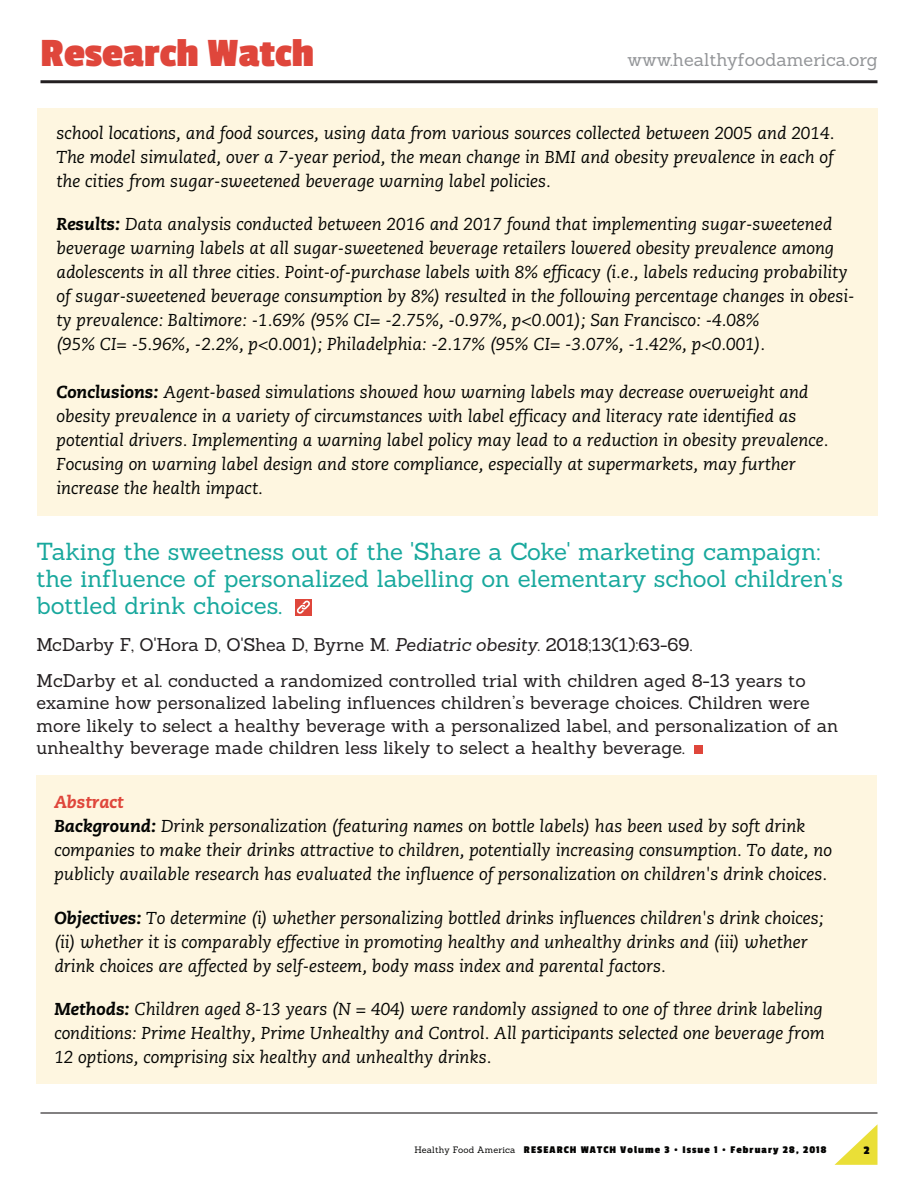
<style>
.page{position:relative;width:918px;height:1188px;background:#fff}
.page>*{position:absolute;margin:0;border:0;box-sizing:border-box;transform-origin:0 0}
.t1{font:700 42px "Passion One";color:#df463b}
.t2{font:24px/27px "Sanchez";letter-spacing:-.005em;color:#18a89d}
.t3{font:18px/22.5px "Sanchez";color:#231f20}
.t4{font:18px "Sanchez";color:#939598}
.t5{font:italic 17.25px/24px "Caecilia";color:#040503}
.t6{font:700 12px "Passion One";color:#050504}
.t7{font:700 10.8px "Passion One";letter-spacing:.1em;color:#050504}
.s1{font-weight:800}
.s2{font-style:italic}
.s3{font-weight:800;color:#df463b}
.s4{font-family:"Sanchez";font-weight:400;font-size:9px}
</style>
<div class="page">
<div style="left:37px;top:108px;width:841px;height:408px;background:#fef6e0"></div>
<hr style="left:40px;top:1112px;width:838px;height:2px;background:#231f20">
<svg style="left:835px;top:1124px;width:43px;height:41px"></svg>
<hr style="left:41px;top:80px;width:837px;height:3px;background:#231f20">
<div style="left:36px;top:776px;width:841px;height:308px;background:#fef6e0"></div>
<div style="left:295px;top:599px;width:17px;height:16px;background:#df463b"></div>
<svg style="left:297px;top:600px;width:13px;height:14px"></svg>
<div style="left:695px;top:746px;width:8px;height:8px;background:#df463b"></div>
<h1 class="t1" style="left:40px;top:31px;width:276px">Research Watch</h1>
<p class="t4" style="left:628px;top:48px;width:252px">www.healthyfoodamerica.org</p>
<p class="t5" style="left:56px;top:121px;width:780px;text-align:justify">school locations, and food sources, using data from various sources collected between 2005 and 2014.<br>The model simulated, over a 7-year period, the mean change in BMI and obesity prevalence in each of the cities from sugar-sweetened beverage warning label policies.</p>
<p class="t5" style="left:56px;top:213px;width:800px"><span class="s1">Results:</span> Data analysis conducted between 2016 and 2017 found that implementing sugar-sweetened beverage warning labels at all sugar-sweetened beverage retailers lowered obesity prevalence among adolescents in all three cities. Point-of-purchase labels with 8% efficacy (i.e., labels reducing probability of sugar-sweetened beverage consumption by 8%) resulted in the following percentage changes in obesi&shy;ty prevalence: Baltimore: -1.69% (95% CI= -2.75%, -0.97%, p&lt;0.001); San Francisco: -4.08%<br>(95% CI= -5.96%, -2.2%, p&lt;0.001); Philadelphia: -2.17% (95% CI= -3.07%, -1.42%, p&lt;0.001).</p>
<p class="t5" style="left:56px;top:381px;width:774px"><span class="s1">Conclusions:</span> Agent-based simulations showed how warning labels may decrease overweight and obesity prevalence in a variety of circumstances with label efficacy and literacy rate identified as potential drivers. Implementing a warning label policy may lead to a reduction in obesity prevalence.<br>Focusing on warning label design and store compliance, especially at supermarkets, may further increase the health impact.</p>
<h2 class="t2" style="left:36px;top:538px;width:809px">Taking the sweetness out of the 'Share a Coke' marketing campaign: the influence of personalized labelling on elementary school children's bottled drink choices.</h2>
<p class="t3" style="left:36px;top:633px;width:658px">McDarby F, O'Hora D, O'Shea D, Byrne M. <span class="s2">Pediatric obesity</span>. 2018;13(1):63-69.</p>
<p class="t3" style="left:37px;top:669px;width:803px">McDarby et al. conducted a randomized controlled trial with children aged 8-13 years to examine how personalized labeling influences children’s beverage choices. Children were more likely to select a healthy beverage with a personalized label, and personalization of an unhealthy beverage made children less likely to select a healthy beverage.</p>
<p class="t5" style="left:54px;top:791px;width:779px"><span class="s3">Abstract<br></span><span class="s1">Background:</span> Drink personalization (featuring names on bottle labels) has been used by soft drink companies to make their drinks attractive to children, potentially increasing consumption. To date, no publicly available research has evaluated the influence of personalization on children's drink choices.</p>
<p class="t5" style="left:54px;top:906px;width:771px"><span class="s1">Objectives:</span> To determine (i) whether personalizing bottled drinks influences children's drink choices; (ii) whether it is comparably effective in promoting healthy and unhealthy drinks and (iii) whether drink choices are affected by self-esteem, body mass index and parental factors.</p>
<p class="t5" style="left:54px;top:998px;width:772px;text-align:justify"><span class="s1">Methods:</span> Children aged 8-13 years (N = 404) were randomly assigned to one of three drink labeling conditions: Prime Healthy, Prime Unhealthy and Control. All participants selected one beverage from 12 options, comprising six healthy and unhealthy drinks.</p>
<p class="t7" style="left:414px;top:1144px;width:414px"><span class="s4">Healthy Food America</span> RESEARCH WATCH Volume 3 • Issue 1 • February 28, 2018</p>
<p class="t6" style="left:864px;top:1144px;width:7px">2</p>
</div>
